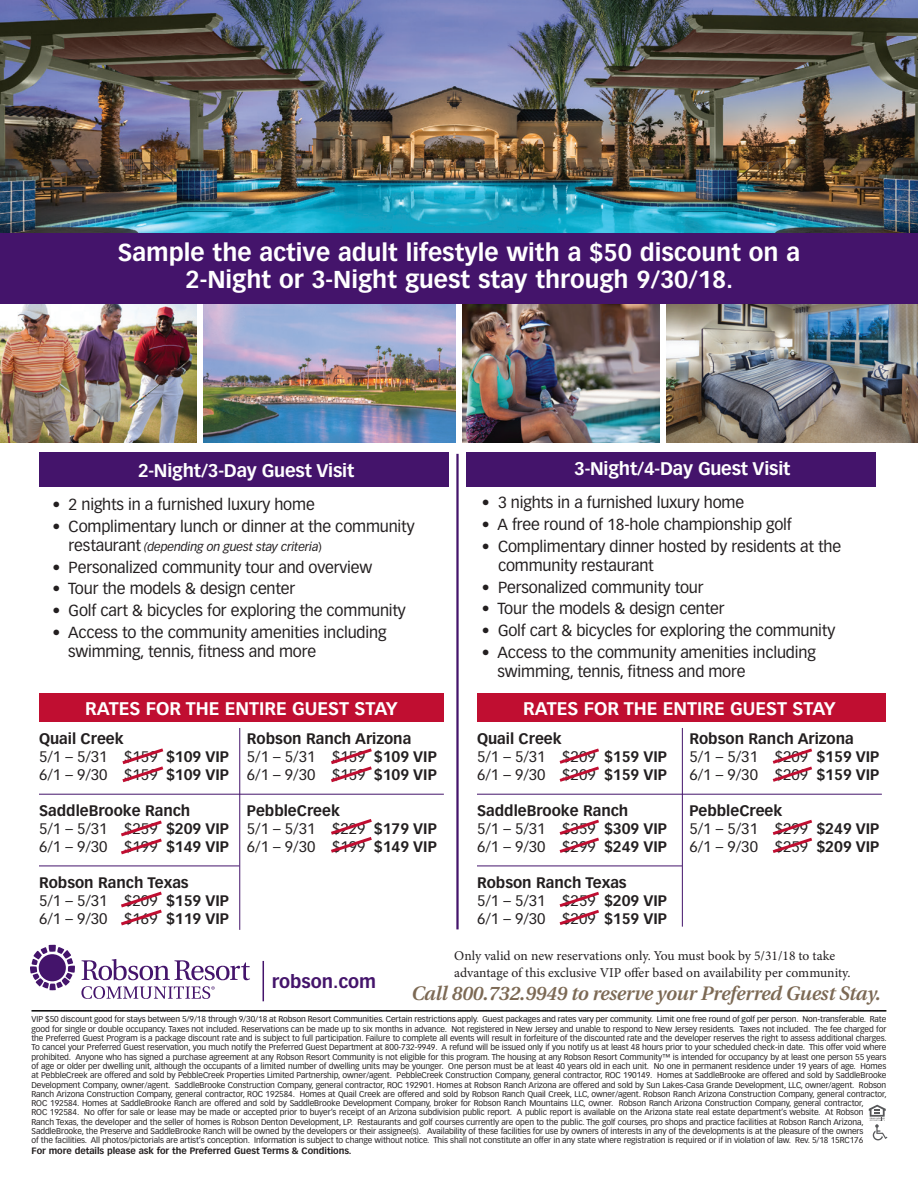
<style>
.page{position:relative;width:918px;height:1188px;background:#fff}
.page>*{position:absolute;margin:0;border:0;box-sizing:border-box;transform-origin:0 0}
.t1{font:700 36px "Vectora LH";color:#fff}
.t2{font:700 24px/27px "Vectora LH";color:#fff;text-align:center}
.t3{font:italic 600 19.5px "Utopia";letter-spacing:-.01em;color:#7c6954}
.t4{font:700 18px "Vectora LH";letter-spacing:-.005em;color:#fff}
.t5{font:700 18px "Vectora LH";color:#44146b}
.t6{font:15.75px/19.5px "Vectora LH";letter-spacing:-.01em;color:#231f20}
.t7{font:700 15px/18px "Vectora LH";color:#231f20}
.t8{font:13.5px/16.2px "Minion Pro";color:#231f20}
.t9{font:italic 12px "Vectora LH";letter-spacing:-.01em;color:#231f20}
.t10{font:700 9.15px "Vectora LH";letter-spacing:-.005em;color:#231f20}
.t11{font:8.25px/9.3px "Vectora LH";letter-spacing:-.01em;color:#231f20}
.s1{font-style:normal;font-size:15.75px}
.s2{font-style:normal}
.s3{font-weight:400}
</style>
<div class="page">
<div style="left:39px;top:693px;width:405px;height:29px;background:#c00e31"></div>
<div style="left:466px;top:452px;width:410px;height:34px;background:#44146b"></div>
<div style="left:39px;top:452px;width:409px;height:34px;background:#44146b"></div>
<img style="left:0;top:304px;width:196px;height:139px">
<img style="left:204px;top:304px;width:251px;height:139px">
<img style="left:463px;top:304px;width:196px;height:139px">
<img style="left:666px;top:304px;width:252px;height:139px">
<div style="left:0;top:232px;width:918px;height:72px;background:#44146b"></div>
<hr style="left:32px;top:1010px;width:854px;height:2px;background:#000">
<svg style="left:869px;top:1105px;width:18px;height:35px"></svg>
<svg style="left:82px;top:959px;width:168px;height:21px"></svg>
<svg style="left:30px;top:945px;width:45px;height:45px"></svg>
<div style="left:39px;top:954px;width:27px;height:27px;background:#44146b;border-radius:50%"></div>
<svg style="left:81px;top:986px;width:134px;height:13px"></svg>
<hr style="left:456px;top:454px;width:3px;height:475px;background:#44146b">
<hr style="left:239px;top:728px;width:1px;height:202px;background:#44146b">
<hr style="left:682px;top:728px;width:1px;height:199px;background:#44146b">
<hr style="left:39px;top:794px;width:405px;height:1px;background:#44146b">
<hr style="left:477px;top:794px;width:405px;height:1px;background:#44146b">
<hr style="left:39px;top:866px;width:200px;height:1px;background:#44146b">
<hr style="left:477px;top:866px;width:205px;height:1px;background:#44146b">
<hr style="left:263px;top:961px;width:1px;height:40px;background:#44146b">
<img style="left:0;top:0;width:918px;height:232px">
<div style="left:477px;top:693px;width:409px;height:29px;background:#c00e31"></div>
<svg style="left:121px;top:820px;width:41px;height:35px"></svg>
<svg style="left:122px;top:748px;width:42px;height:35px"></svg>
<svg style="left:331px;top:748px;width:41px;height:35px"></svg>
<svg style="left:559px;top:819px;width:40px;height:34px"></svg>
<svg style="left:559px;top:748px;width:40px;height:34px"></svg>
<svg style="left:772px;top:748px;width:40px;height:34px"></svg>
<svg style="left:121px;top:891px;width:41px;height:35px"></svg>
<svg style="left:331px;top:819px;width:41px;height:34px"></svg>
<svg style="left:559px;top:892px;width:40px;height:33px"></svg>
<svg style="left:772px;top:819px;width:41px;height:34px"></svg>
<h1 class="t1" style="left:58px;top:236px;width:803px">Sample the Resort Lifestyle a at PebbleCreek</h1>
<h2 class="t2" style="left:118px;top:239px;width:684px">Sample the active adult lifestyle with a $50 discount on a<br>2-Night or 3-Night guest stay through 9/30/18.</h2>
<h3 class="t4" style="left:138px;top:460px;width:218px">2-Night/3-Day Guest Visit</h3>
<h3 class="t6" style="left:52px;top:495px;width:264px">• 2 nights in a furnished luxury home</h3>
<h3 class="t6" style="left:52px;top:516px;width:364px">• Complimentary lunch or dinner at the community</h3>
<h3 class="t9" style="left:69px;top:540px;width:255px"><span class="s1">restaurant</span> (depending on guest stay criteria<span class="s2">)</span></h3>
<h3 class="t6" style="left:52px;top:557px;width:321px">• Personalized community tour and overview</h3>
<h3 class="t6" style="left:52px;top:579px;width:244px">• Tour the models &amp; design center</h3>
<h3 class="t6" style="left:52px;top:601px;width:355px">• Golf cart &amp; bicycles for exploring the community</h3>
<h3 class="t6" style="left:68px;top:622px;width:320px;text-indent:-16px">• Access to the community amenities including swimming, tennis, fitness and more</h3>
<h3 class="t4" style="left:574px;top:458px;width:218px">3-Night/4-Day Guest Visit</h3>
<h3 class="t6" style="left:482px;top:493px;width:264px">• 3 nights in a furnished luxury home</h3>
<h3 class="t6" style="left:482px;top:515px;width:312px">• A free round of 18-hole championship golf</h3>
<h3 class="t6" style="left:498px;top:536px;width:345px;text-indent:-16px">• Complimentary dinner hosted by residents at the community restaurant</h3>
<h3 class="t6" style="left:482px;top:578px;width:223px">• Personalized community tour</h3>
<h3 class="t6" style="left:482px;top:599px;width:244px">• Tour the models &amp; design center</h3>
<h3 class="t6" style="left:482px;top:621px;width:355px">• Golf cart &amp; bicycles for exploring the community</h3>
<h3 class="t6" style="left:497px;top:643px;width:320px;text-indent:-16px">• Access to the community amenities including swimming, tennis, fitness and more</h3>
<h3 class="t4" style="left:85px;top:697px;width:314px">RATES FOR THE ENTIRE GUEST STAY</h3>
<h3 class="t4" style="left:523px;top:697px;width:314px">RATES FOR THE ENTIRE GUEST STAY</h3>
<h3 class="t7" style="left:39px;top:730px;width:192px">Quail Creek<br><span class="s3">5/1 – 5/31 $159</span> $109 VIP<br><span class="s3">6/1 – 9/30 $159</span> $109 VIP</h3>
<h3 class="t7" style="left:39px;top:802px;width:192px">SaddleBrooke Ranch<br><span class="s3">5/1 – 5/31 $259</span> $209 VIP<br><span class="s3">6/1 – 9/30 $199</span> $149 VIP</h3>
<h3 class="t7" style="left:39px;top:874px;width:192px">Robson Ranch Texas<br><span class="s3">5/1 – 5/31 $209</span> $159 VIP<br><span class="s3">6/1 – 9/30 $169</span> $119 VIP</h3>
<h3 class="t7" style="left:247px;top:730px;width:192px">Robson Ranch Arizona<br><span class="s3">5/1 – 5/31 $159</span> $109 VIP<br><span class="s3">6/1 – 9/30 $159</span> $109 VIP</h3>
<h3 class="t7" style="left:247px;top:802px;width:192px">PebbleCreek<br><span class="s3">5/1 – 5/31 $229</span> $179 VIP<br><span class="s3">6/1 – 9/30 $199</span> $149 VIP</h3>
<h3 class="t7" style="left:477px;top:730px;width:192px">Quail Creek<br><span class="s3">5/1 – 5/31 $209</span> $159 VIP<br><span class="s3">6/1 – 9/30 $209</span> $159 VIP</h3>
<h3 class="t7" style="left:477px;top:802px;width:192px">SaddleBrooke Ranch<br><span class="s3">5/1 – 5/31 $359</span> $309 VIP<br><span class="s3">6/1 – 9/30 $299</span> $249 VIP</h3>
<h3 class="t7" style="left:477px;top:874px;width:192px">Robson Ranch Texas<br><span class="s3">5/1 – 5/31 $259</span> $209 VIP<br><span class="s3">6/1 – 9/30 $209</span> $159 VIP</h3>
<h3 class="t7" style="left:689px;top:730px;width:192px">Robson Ranch Arizona<br><span class="s3">5/1 – 5/31 $209</span> $159 VIP<br><span class="s3">6/1 – 9/30 $209</span> $159 VIP</h3>
<h3 class="t7" style="left:689px;top:802px;width:192px">PebbleCreek<br><span class="s3">5/1 – 5/31 $299</span> $249 VIP<br><span class="s3">6/1 – 9/30 $259</span> $209 VIP</h3>
<h3 class="t5" style="left:272px;top:971px;width:106px">robson.com</h3>
<h3 class="t8" style="left:454px;top:948px;width:398px">Only valid on new reservations only. You must book by 5/31/18 to take advantage of this exclusive VIP offer based on availability per community.</h3>
<h3 class="t3" style="left:411px;top:982px;width:471px">Call 800.732.9949 to reserve your Preferred Guest Stay.</h3>
<p class="t11" style="left:32px;top:1015px;width:857px">VIP $50 discount good for stays between 5/9/18 through 9/30/18 at Robson Resort Communities. Certain restrictions apply. Guest packages and rates vary per community. Limit one free round of golf per person. Non-transferable. Rate good for single or double occupancy. Taxes not included. Reservations can be made up to six months in advance. Not registered in New Jersey and unable to respond to New Jersey residents. Taxes not included. The fee charged for the Preferred Guest Program is a package discount rate and is subject to full participation. Failure to complete all events will result in forfeiture of the discounted rate and the developer reserves the right to assess additional charges.<br>To cancel your Preferred Guest reservation, you much notify the Preferred Guest Department at 800-732-9949. A refund will be issued only if you notify us at least 48 hours prior to your scheduled check-in date. This offer void where prohibited. Anyone who has signed a purchase agreement at any Robson Resort Community is not eligible for this program. The housing at any Robson Resort Community™ is intended for occupancy by at least one person 55 years of age or older per dwelling unit, although the occupants of a limited number of dwelling units may be younger. One person must be at least 40 years old in each unit. No one in permanent residence under 19 years of age. Homes at PebbleCreek are offered and sold by PebbleCreek Properties Limited Partnership, owner/agent. PebbleCreek Construction Company, general contractor, ROC 190149. Homes at SaddleBrooke are offered and sold by SaddleBrooke Development Company, owner/agent. SaddleBrooke Construction Company, general contractor, ROC 192901. Homes at Robson Ranch Arizona are offered and sold by Sun Lakes-Casa Grande Development, LLC, owner/agent. Robson Ranch Arizona Construction Company, general contractor, ROC 192584. Homes at Quail Creek are offered and sold by Robson Ranch Quail Creek, LLC, owner/agent. Robson Ranch Arizona Construction Company, general contractor, ROC 192584. Homes at SaddleBrooke Ranch are offered and sold by SaddleBrooke Development Company, broker for Robson Ranch Mountains LLC, owner. Robson Ranch Arizona Construction Company, general contractor,<br>ROC 192584. No offer for sale or lease may be made or accepted prior to buyer’s receipt of an Arizona subdivision public report. A public report is available on the Arizona state real estate department’s website. At Robson Ranch Texas, the developer and the seller of homes is Robson Denton Development, LP. Restaurants and golf courses currently are open to the public. The golf courses, pro shops and practice facilities at Robson Ranch Arizona, SaddleBrooke, the Preserve and SaddleBrooke Ranch will be owned by the developers or their assignee(s). Availability of these facilities for use by owners of interests in any of the developments is at the pleasure of the owners<br>of the facilities. All photos/pictorials are artist’s conception. Information is subject to change without notice. This shall not constitute an offer in any state where registration is required or if in violation of law. Rev. 5/18 15RC176</p>
<p class="t10" style="left:32px;top:1145px;width:321px">For more details please ask for the Preferred Guest Terms &amp; Conditions.</p>
</div>
